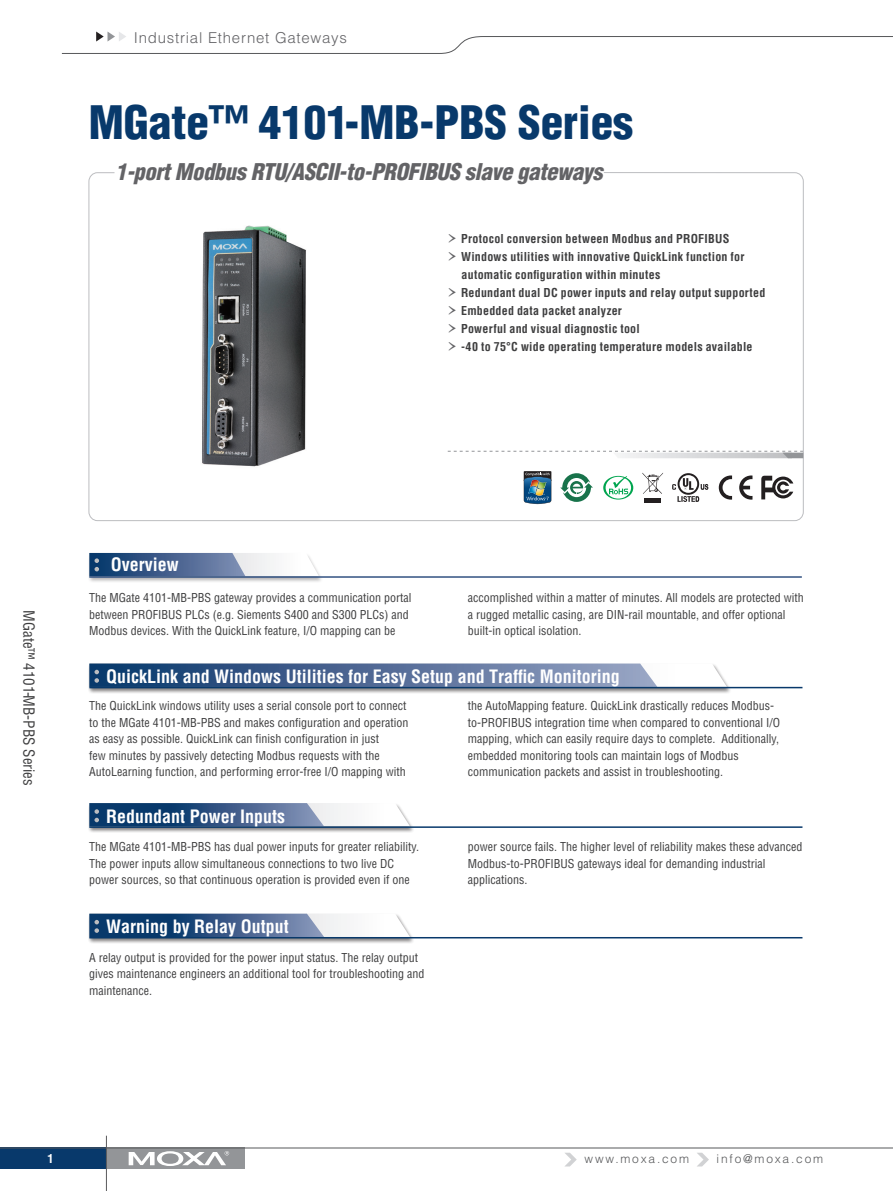
<style>
.page{position:relative;width:893px;height:1191px;background:#fff}
.page>*{position:absolute;margin:0;border:0;box-sizing:border-box;transform-origin:0 0}
.pro_name{font:900 condensed 45px "Helvetica";color:#08396b}
.pro_des{font:italic 900 condensed 22.5px "Helvetica";letter-spacing:-.015em;color:#636366}
.topic{font:700 condensed 18px "Helvetica";color:#fff}
.t1{font:300 15px "Helvetica";letter-spacing:.05em;color:#636366}
.t2{font:condensed 15px "Helvetica";color:#3e3e3f}
.body{font:condensed 12px/16.5px "Helvetica";color:#3e3e3f}
.t3{font:700 condensed 12px/18px "Helvetica";letter-spacing:.02em;color:#3e3e3f}
.t4{font:300 12px "Helvetica";letter-spacing:.15em;color:#57585a}
.t5{font:700 condensed 12px "Helvetica";color:#fff}
.s1{font-family:"Garamond Premr Pro";font-weight:400;font-stretch:normal;font-size:24px;color:#636366}
</style>
<div class="page">
<div style="left:0;top:1147px;width:106px;height:22px;background:#08396b"></div>
<div style="left:106px;top:1147px;width:138px;height:22px;background:#939598"></div>
<hr style="left:0;top:1147px;width:893px;height:1px;background:#57585a">
<svg style="left:129px;top:1151px;width:100px;height:15px"></svg>
<hr style="left:106px;top:1135px;width:1px;height:56px;background:#59595c">
<svg style="left:697px;top:1152px;width:12px;height:14px"></svg>
<svg style="left:565px;top:1152px;width:12px;height:14px"></svg>
<svg style="left:61px;top:32px;width:832px;height:22px"></svg>
<svg style="left:448px;top:451px;width:355px;height:7px"></svg>
<div style="left:87px;top:553px;width:237px;height:30px;background:#231f20;opacity:.35"></div>
<svg style="left:89px;top:553px;width:230px;height:23px"></svg>
<hr style="left:89px;top:576px;width:713px;height:2px;background:#325282">
<div style="left:87px;top:803px;width:327px;height:30px;background:#231f20;opacity:.35"></div>
<hr style="left:89px;top:826px;width:713px;height:2px;background:#08396b">
<svg style="left:89px;top:803px;width:321px;height:24px"></svg>
<div style="left:87px;top:663px;width:644px;height:31px;background:#231f20;opacity:.35"></div>
<hr style="left:89px;top:687px;width:713px;height:1px;background:#08396b">
<svg style="left:89px;top:663px;width:638px;height:24px;background:#677fa3"></svg>
<div style="left:87px;top:913px;width:327px;height:31px;background:#231f20;opacity:.35"></div>
<hr style="left:89px;top:937px;width:713px;height:1px;background:#08396b">
<svg style="left:89px;top:913px;width:321px;height:24px"></svg>
<img style="left:202px;top:225px;width:104px;height:242px">
<svg style="left:719px;top:475px;width:13px;height:24px"></svg>
<svg style="left:739px;top:475px;width:13px;height:24px"></svg>
<svg style="left:761px;top:476px;width:32px;height:23px"></svg>
<svg style="left:672px;top:473px;width:36px;height:29px"></svg>
<svg style="left:524px;top:471px;width:27px;height:33px"></svg>
<svg style="left:560px;top:473px;width:33px;height:29px"></svg>
<img style="left:614px;top:475px;width:20px;height:25px">
<svg style="left:603px;top:476px;width:30px;height:23px"></svg>
<hr style="left:644px;top:498px;width:17px;height:4px;background:#231f20">
<svg style="left:642px;top:472px;width:21px;height:22px"></svg>
<p class="t1" style="left:134px;top:29px;width:215px">Industrial Ethernet Gateways</p>
<p class="pro_name" style="left:89px;top:94px;width:546px">MGate™ 4101-MB-PBS Series</p>
<p class="pro_des" style="left:115px;top:158px;width:488px">1-port Modbus RTU/ASCII-to-PROFIBUS slave gateways</p>
<p class="t3" style="left:446px;top:230px;width:284px"><span class="s1">›</span> Protocol conversion between Modbus and PROFIBUS</p>
<p class="t3" style="left:461px;top:248px;width:284px;text-indent:-15px"><span class="s1">›</span> Windows utilities with innovative QuickLink function for automatic configuration within minutes</p>
<p class="t3" style="left:446px;top:284px;width:320px"><span class="s1">›</span> Redundant dual DC power inputs and relay output supported</p>
<p class="t3" style="left:446px;top:302px;width:177px"><span class="s1">›</span> Embedded data packet analyzer</p>
<p class="t3" style="left:446px;top:320px;width:195px"><span class="s1">›</span> Powerful and visual diagnostic tool</p>
<p class="t3" style="left:446px;top:338px;width:307px"><span class="s1">›</span> -40 to 75°C wide operating temperature models available</p>
<p class="t2" style="left:38px;top:610px;width:177px;rotate:90deg">MGate™ 4101-MB-PBS Series</p>
<p class="topic" style="left:111px;top:553px;width:69px">Overview</p>
<p class="body" style="left:89px;top:589px;width:324px">The MGate 4101-MB-PBS gateway provides a communication portal between PROFIBUS PLCs (e.g. Siements S400 and S300 PLCs) and<br>Modbus devices. With the QuickLink feature, I/O mapping can be</p>
<p class="body" style="left:468px;top:589px;width:337px">accomplished within a matter of minutes. All models are protected with a rugged metallic casing, are DIN-rail mountable, and offer optional built-in optical isolation.</p>
<p class="topic" style="left:106px;top:665px;width:515px">QuickLink and Windows Utilities for Easy Setup and Traffic Monitoring</p>
<p class="body" style="left:89px;top:697px;width:321px">The QuickLink windows utility uses a serial console port to connect to the MGate 4101-MB-PBS and makes configuration and operation as easy as possible. QuickLink can finish configuration in just<br>few minutes by passively detecting Modbus requests with the AutoLearning function, and performing error-free I/O mapping with</p>
<p class="topic" style="left:106px;top:805px;width:181px">Redundant Power Inputs</p>
<p class="body" style="left:468px;top:697px;width:314px">the AutoMapping feature. QuickLink drastically reduces Modbus&shy;to-PROFIBUS integration time when compared to conventional I/O mapping, which can easily require days to complete. Additionally, embedded monitoring tools can maintain logs of Modbus communication packets and assist in troubleshooting.</p>
<p class="body" style="left:89px;top:838px;width:331px">The MGate 4101-MB-PBS has dual power inputs for greater reliability.<br>The power inputs allow simultaneous connections to two live DC power sources, so that continuous operation is provided even if one</p>
<p class="body" style="left:468px;top:838px;width:336px">power source fails. The higher level of reliability makes these advanced<br>Modbus-to-PROFIBUS gateways ideal for demanding industrial applications.</p>
<p class="topic" style="left:106px;top:915px;width:184px">Warning by Relay Output</p>
<p class="body" style="left:89px;top:949px;width:337px">A relay output is provided for the power input status. The relay output gives maintenance engineers an additional tool for troubleshooting and maintenance.</p>
<p class="t5" style="left:47px;top:1151px;width:8px">1</p>
<p class="t4" style="left:585px;top:1151px;width:106px">www.moxa.com</p>
<p class="t4" style="left:717px;top:1151px;width:108px">info@moxa.com</p>
</div>
